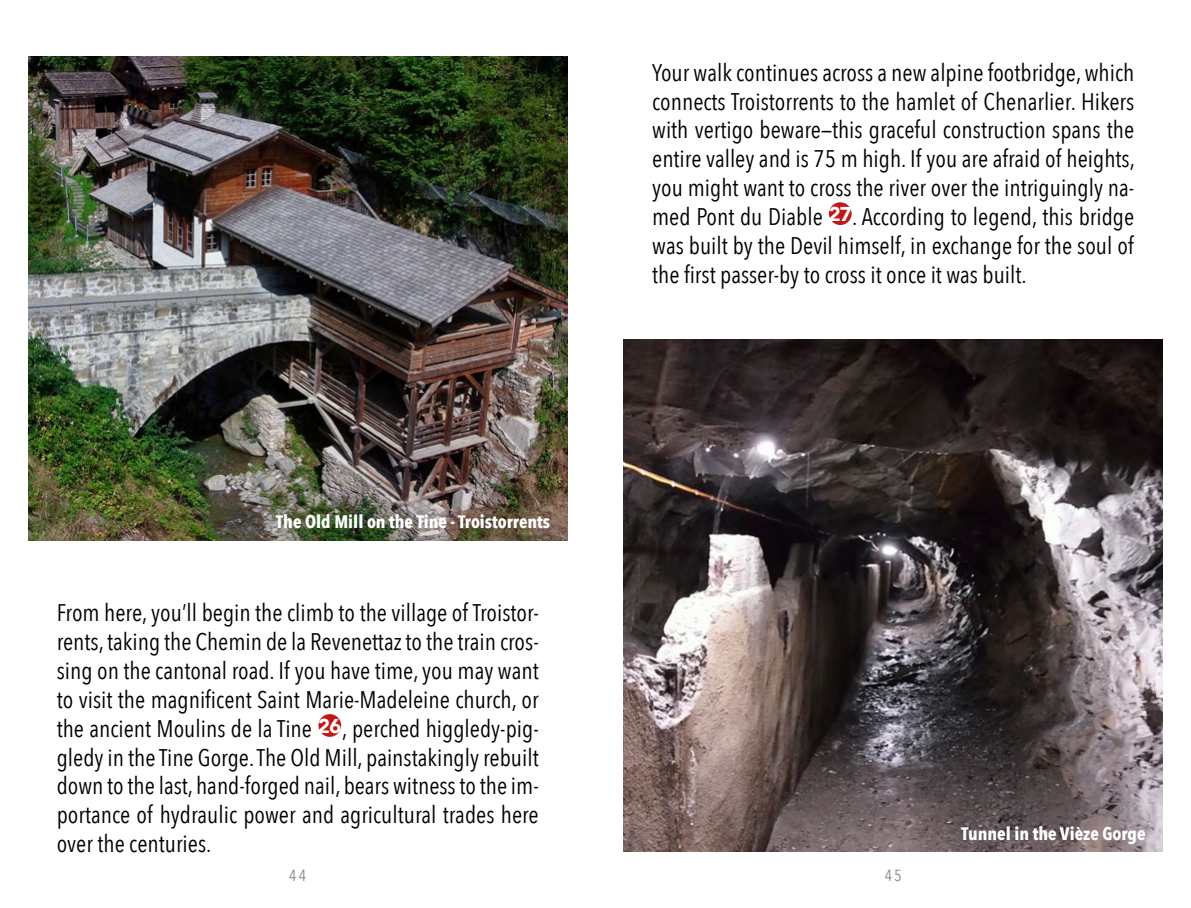
<style>
.page{position:relative;width:1191px;height:908px;background:#fff}
.page>*{position:absolute;margin:0;border:0;box-sizing:border-box;transform-origin:0 0}
.t1{font:24px/28.8px "Avenir Next Condensed";color:#000;text-align:justify}
.t2{font:700 18px "Avenir Next Condensed";color:#fff}
.t3{font:16px "Avenir Next Condensed";color:#878787}
</style>
<div class="page">
<img style="left:624px;top:339px;width:538px;height:511px">
<div style="left:318px;top:713px;width:23px;height:23px;background:#c11718;border-radius:50%"></div>
<div style="left:829px;top:202px;width:22px;height:23px;background:#c11718;border-radius:50%"></div>
<img style="left:28px;top:57px;width:539px;height:483px">
<p class="t2" style="left:276px;top:510px;width:276px">The Old Mill on the Tine - Troistorrents</p>
<p class="t1" style="left:57px;top:597px;width:483px">From here, you’ll begin the climb to the village of Troistor&shy;rents, taking the Chemin de la Revenettaz to the train cros&shy;sing on the cantonal road. If you have time, you may want to visit the magnificent Saint Marie-Madeleine church, or the ancient Moulins de la Tine <sup>26</sup>, perched higgledy-pig&shy;gledy in the Tine Gorge. The Old Mill, painstakingly rebuilt down to the last, hand-forged nail, bears witness to the im&shy;portance of hydraulic power and agricultural trades here over the centuries.</p>
<p class="t1" style="left:652px;top:57px;width:484px">Your walk continues across a new alpine footbridge, which connects Troistorrents to the hamlet of Chenarlier. Hikers with vertigo beware—this graceful construction spans the entire valley and is 75 m high. If you are afraid of heights, you might want to cross the river over the intriguingly na&shy;med Pont du Diable <sup>27</sup>. According to legend, this bridge was built by the Devil himself, in exchange for the soul of the first passer-by to cross it once it was built.</p>
<p class="t2" style="left:961px;top:822px;width:186px">Tunnel in the Vièze Gorge</p>
<p class="t3" style="left:289px;top:861px;width:18px">44</p>
<p class="t3" style="left:884px;top:861px;width:18px">45</p>
</div>
